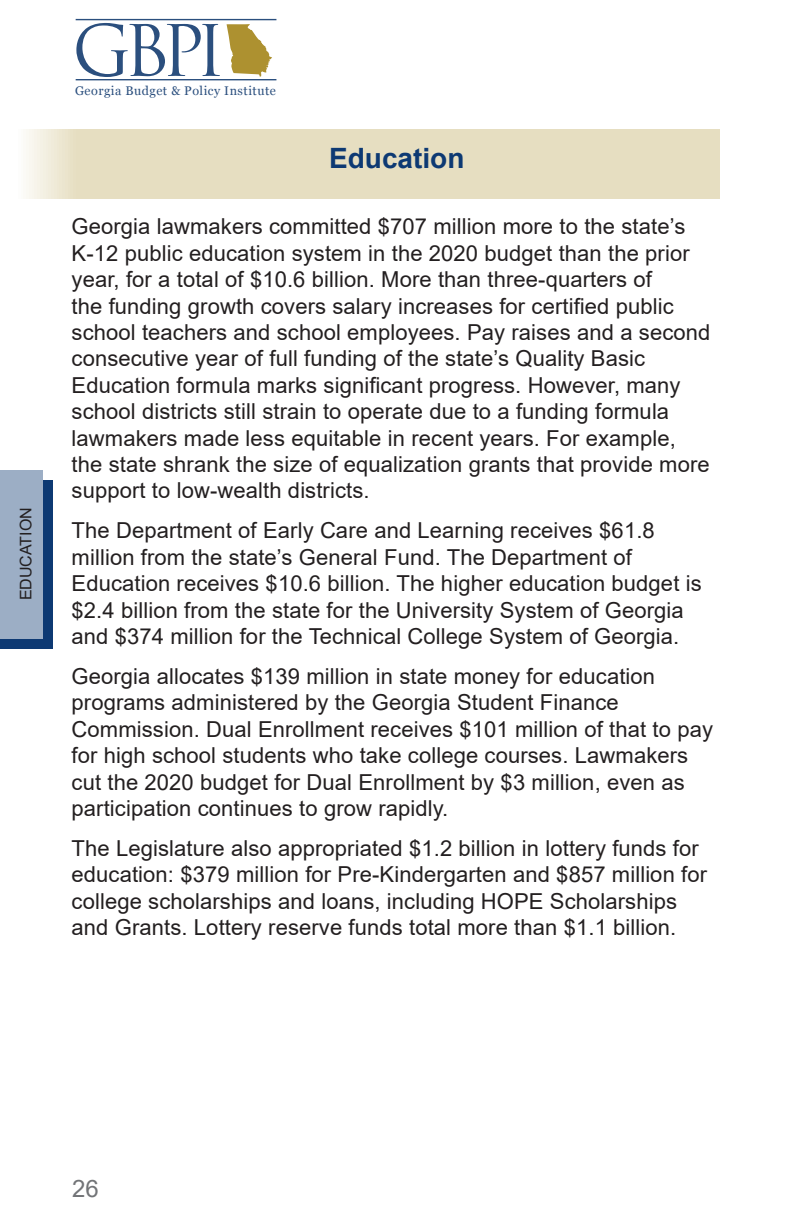
<style>
.page{position:relative;width:792px;height:1224px;background:#fff}
.page>*{position:absolute;margin:0;border:0;box-sizing:border-box;transform-origin:0 0}
.t1{font:69px "Trajan Pro 3";color:#2b4f7e}
.t2{font:700 28px "Arial";color:#0d3973}
.t3{font:24px "Arial";color:#727477}
.t4{font:22px/26.4px "Arial";letter-spacing:.005em;color:#231f20}
.t5{font:16px "Arial";color:#231f20}
.t6{font:12.6px "Georgia";letter-spacing:.04em;color:#2b4f7e}
</style>
<div class="page">
<div style="left:26px;top:129px;width:694px;height:69px;background:#e6dec1"></div>
<div style="left:0;top:480px;width:52px;height:169px;background:#0d3973"></div>
<div style="left:0;top:470px;width:42px;height:169px;background:#9caec5"></div>
<svg style="left:76px;top:19px;width:200px;height:61px"></svg>
<p class="t5" style="left:15px;top:600px;width:95px;rotate:-90deg">EDUCATION</p>
<p class="t1" style="left:72px;top:4px;width:155px">GBPI</p>
<p class="t6" style="left:75px;top:83px;width:202px">Georgia Budget &amp; Policy Institute</p>
<p class="t2" style="left:329px;top:138px;width:137px">Education</p>
<p class="t4" style="left:72px;top:213px;width:640px">Georgia lawmakers committed $707 million more to the state’s K-12 public education system in the 2020 budget than the prior year, for a total of $10.6 billion. More than three-quarters of<br>the funding growth covers salary increases for certified public school teachers and school employees. Pay raises and a second consecutive year of full funding of the state’s Quality Basic Education formula marks significant progress. However, many school districts still strain to operate due to a funding formula lawmakers made less equitable in recent years. For example, the state shrank the size of equalization grants that provide more support to low-wealth districts.</p>
<p class="t4" style="left:72px;top:517px;width:585px">The Department of Early Care and Learning receives $61.8</p>
<p class="t4" style="left:72px;top:544px;width:632px">million from the state’s General Fund. The Department of<br>Education receives $10.6 billion. The higher education budget is $2.4 billion from the state for the University System of Georgia</p>
<p class="t4" style="left:72px;top:623px;width:609px">and $374 million for the Technical College System of Georgia.</p>
<p class="t4" style="left:72px;top:663px;width:643px">Georgia allocates $139 million in state money for education programs administered by the Georgia Student Finance Commission. Dual Enrollment receives $101 million of that to pay for high school students who take college courses. Lawmakers cut the 2020 budget for Dual Enrollment by $3 million, even as participation continues to grow rapidly.</p>
<p class="t4" style="left:72px;top:835px;width:637px">The Legislature also appropriated $1.2 billion in lottery funds for education: $379 million for Pre-Kindergarten and $857 million for college scholarships and loans, including HOPE Scholarships</p>
<p class="t4" style="left:72px;top:914px;width:606px">and Grants. Lottery reserve funds total more than $1.1 billion.</p>
<p class="t3" style="left:72px;top:1172px;width:28px">26</p>
</div>
